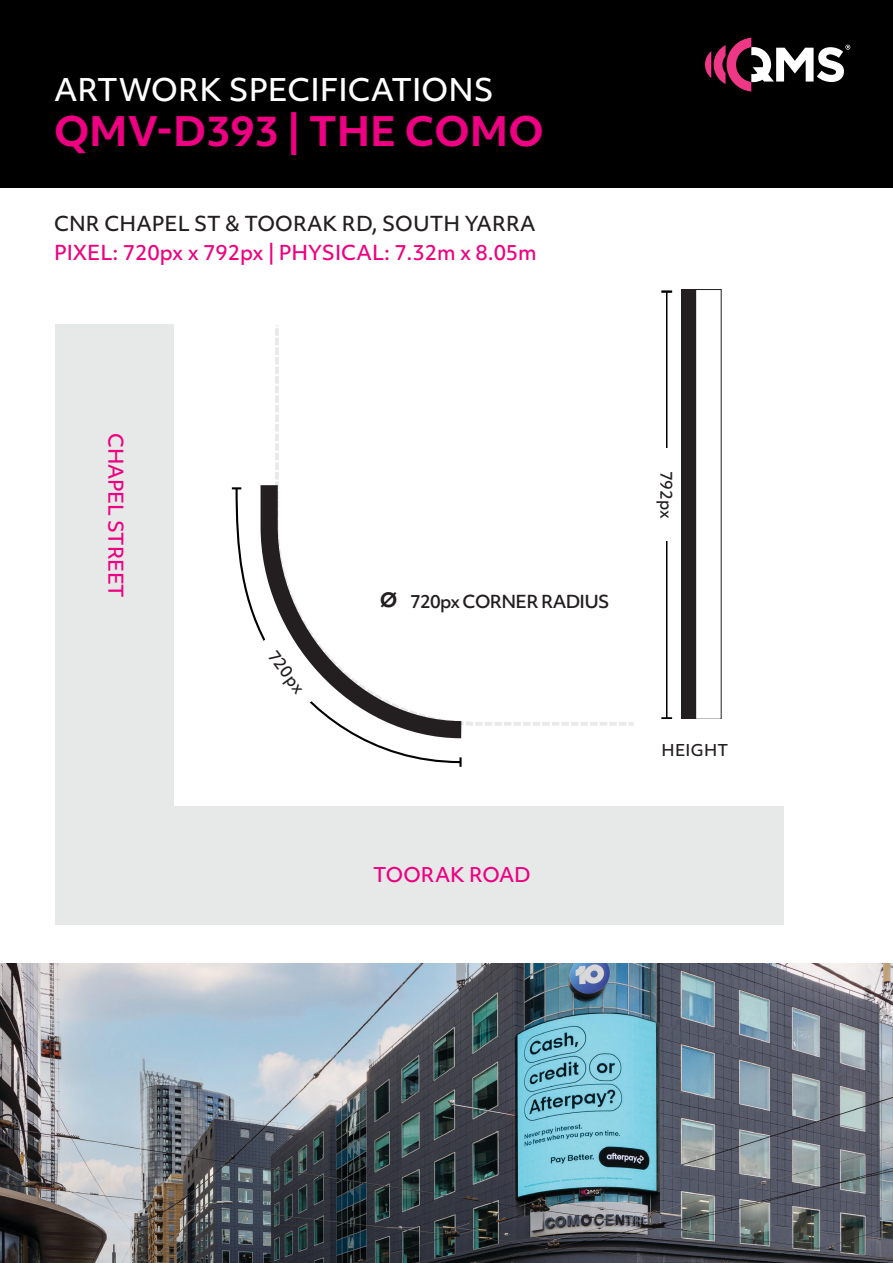
<style>
.page{position:relative;width:893px;height:1263px;background:#fff}
.page>*{position:absolute;margin:0;border:0;box-sizing:border-box;transform-origin:0 0}
.t1{font:700 39px "Objektiv Mk 1";color:#ed0081}
.t2{font:500 30px "Objektiv Mk 1";color:#fff}
.SITE_SPECS{font:500 19.8px "Objektiv Mk 1";color:#ed0081}
.SITE_ADDRESS{font:500 19.8px "Objektiv Mk 1";color:#231f20}
.Street_Name{font:500 19.5px "Objektiv Mk 1";letter-spacing:-.015em;color:#ed0081}
.t3{font:500 17.25px "Objektiv Mk 1";letter-spacing:-.04em;color:#231f20}
.SITE_ADDRESS-2{font:500 15.6px "Objektiv Mk 1";letter-spacing:.01em;color:#231f20}
.s1{font-size:28.95px}
</style>
<div class="page">
<div style="left:0;top:0;width:893px;height:187px;background:#000001"></div>
<svg style="left:705px;top:38px;width:145px;height:53px"></svg>
<img style="left:0;top:963px;width:893px;height:300px">
<hr style="left:237px;top:771px;width:397px;height:1px;background:#231f20">
<hr style="left:237px;top:324px;width:1px;height:443px;background:#231f20">
<svg style="left:275px;top:325px;width:359px;height:401px"></svg>
<svg style="left:260px;top:468px;width:218px;height:258px"></svg>
<div style="left:55px;top:324px;width:119px;height:601px;background:#e7e8e8"></div>
<div style="left:91px;top:806px;width:692px;height:119px;background:#e7e8e8"></div>
<div style="left:681px;top:289px;width:15px;height:430px;background:#231f20"></div>
<hr style="left:666px;top:292px;width:1px;height:426px;background:#000001">
<svg style="left:661px;top:290px;width:11px;height:3px"></svg>
<svg style="left:661px;top:717px;width:11px;height:2px"></svg>
<div style="left:655px;top:449px;width:23px;height:92px;background:#fff"></div>
<div style="left:695px;top:289px;width:26px;height:430px;border:1px solid #231f20"></div>
<svg style="left:234px;top:486px;width:229px;height:278px"></svg>
<svg style="left:232px;top:487px;width:9px;height:2px"></svg>
<svg style="left:459px;top:757px;width:3px;height:10px"></svg>
<svg style="left:254px;top:634px;width:65px;height:75px"></svg>
<p class="t2" style="left:54px;top:69px;width:441px">ARTWORK SPECIFICATIONS</p>
<p class="t1" style="left:54px;top:103px;width:491px">QMV-D393 | THE COMO</p>
<p class="SITE_ADDRESS" style="left:54px;top:210px;width:483px">CNR CHAPEL ST &amp; TOORAK RD, SOUTH YARRA</p>
<p class="SITE_SPECS" style="left:54px;top:238px;width:484px">PIXEL: 720px x 792px | PHYSICAL: 7.32m x 8.05m</p>
<p class="Street_Name" style="left:129px;top:433px;width:166px;rotate:90deg">CHAPEL STREET</p>
<p class="SITE_ADDRESS-2" style="left:281px;top:646px;width:51px;rotate:54deg">720px</p>
<p class="t3" style="left:379px;top:589px;width:232px"><span class="s1">ø</span> 720px CORNER RADIUS</p>
<p class="SITE_ADDRESS-2" style="left:677px;top:471px;width:50px;rotate:90deg">792px</p>
<p class="Street_Name" style="left:373px;top:861px;width:159px">TOORAK ROAD</p>
<p class="SITE_ADDRESS-2" style="left:662px;top:739px;width:68px">HEIGHT</p>
</div>
